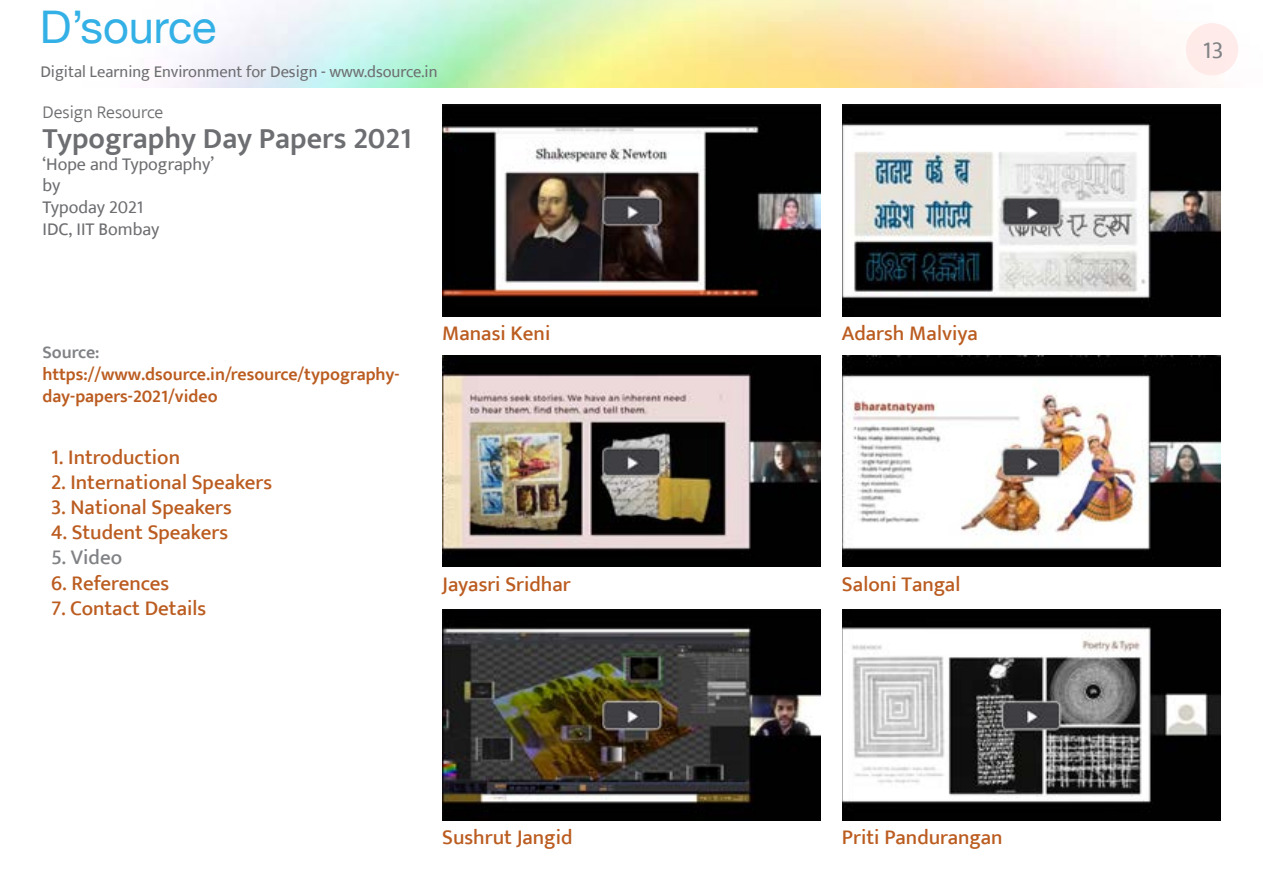
<style>
.page{position:relative;width:1263px;height:893px;background:#fff}
.page>*{position:absolute;margin:0;border:0;box-sizing:border-box;transform-origin:0 0}
.t1{font:45px "Helvetica Neue";color:#33b0e5}
.t2{font:600 30px "Ek Mukta";color:#6d6e71}
.t3{font:24px "Ek Mukta";color:#808285}
.t4{font:500 21px "Ek Mukta";color:#bb5c20}
.t5{font:500 21px "Ek Mukta";color:#808285}
.t6{font:600 18px/21.6px "Ek Mukta";color:#bb5c20}
.t7{font:18px/21.6px "Ek Mukta";color:#6d6e71}
.t8{font:300 18px "Ek Mukta";color:#6d6e71}
.t9{font:600 18px "Ek Mukta";color:#808285}
.t10{font:16.5px "Ek Mukta";color:#6d6e71}
</style>
<div class="page">
<div style="left:1186px;top:23px;width:52px;height:52px;background:#feebea;border-radius:50%"></div>
<img style="left:442px;top:105px;width:379px;height:211px">
<img style="left:842px;top:105px;width:378px;height:211px">
<img style="left:442px;top:355px;width:379px;height:212px">
<img style="left:842px;top:355px;width:378px;height:212px">
<img style="left:442px;top:609px;width:379px;height:212px">
<img style="left:842px;top:609px;width:378px;height:212px">
<h1 class="t1" style="left:40px;top:0;width:178px">D’source</h1>
<p class="t10" style="left:40px;top:62px;width:399px">Digital Learning Environment for Design - www.dsource.in</p>
<p class="t8" style="left:43px;top:101px;width:122px">Design Resource</p>
<h2 class="t2" style="left:43px;top:120px;width:371px">Typography Day Papers 2021</h2>
<p class="t7" style="left:43px;top:153px;width:173px">‘Hope and Typography’ by<br>Typoday 2021<br>IDC, IIT Bombay</p>
<p class="t9" style="left:43px;top:342px;width:59px">Source:</p>
<p class="t6" style="left:43px;top:363px;width:359px">https://www.dsource.in/resource/typography&shy;day-papers-2021/video</p>
<p class="t4" style="left:51px;top:444px;width:131px">1. Introduction</p>
<p class="t4" style="left:51px;top:469px;width:223px">2. International Speakers</p>
<p class="t4" style="left:51px;top:494px;width:182px">3. National Speakers</p>
<p class="t4" style="left:51px;top:520px;width:179px">4. Student Speakers</p>
<p class="t5" style="left:51px;top:545px;width:73px">5. Video</p>
<p class="t4" style="left:51px;top:570px;width:120px">6. References</p>
<p class="t4" style="left:51px;top:595px;width:157px">7. Contact Details</p>
<p class="t4" style="left:442px;top:320px;width:110px">Manasi Keni</p>
<p class="t4" style="left:842px;top:320px;width:137px">Adarsh Malviya</p>
<p class="t4" style="left:442px;top:571px;width:130px">Jayasri Sridhar</p>
<p class="t4" style="left:842px;top:571px;width:120px">Saloni Tangal</p>
<p class="t4" style="left:442px;top:825px;width:132px">Sushrut Jangid</p>
<p class="t4" style="left:842px;top:825px;width:162px">Priti Pandurangan</p>
<p class="t3" style="left:1203px;top:35px;width:22px">13</p>
</div>
